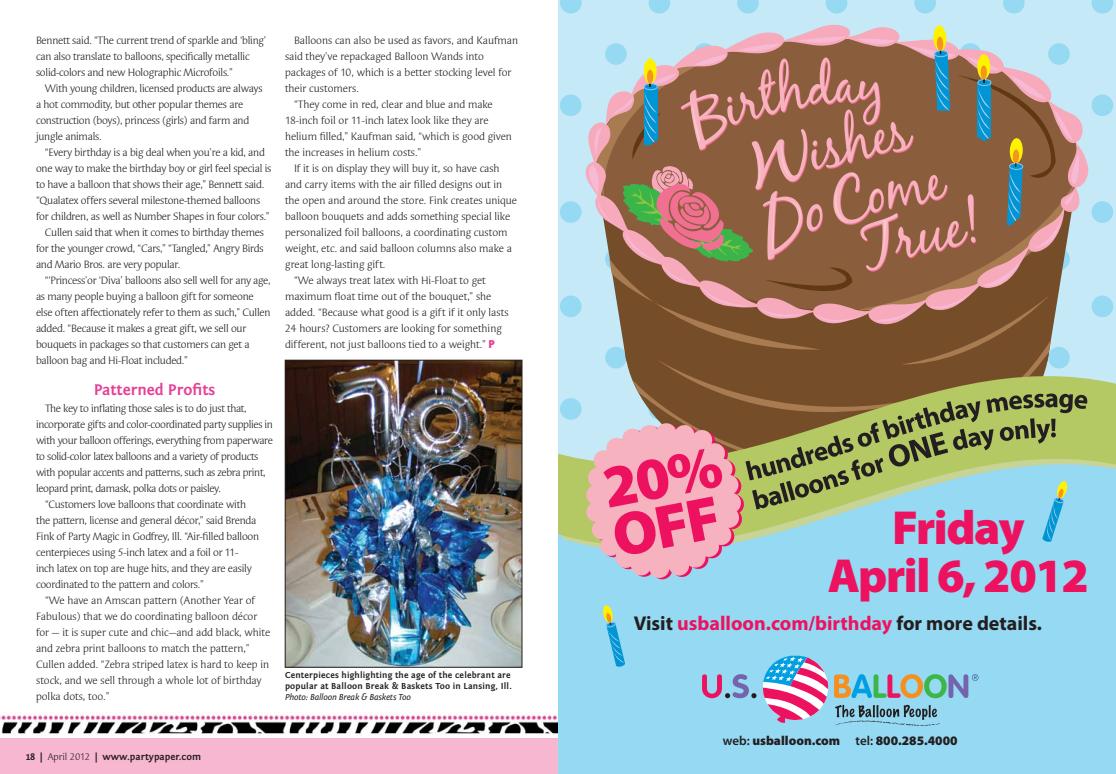
<style>
.page{position:relative;width:1116px;height:774px;background:#fff}
.page>*{position:absolute;margin:0;border:0;box-sizing:border-box;transform-origin:0 0}
.t1{font:900 48px/48px "Myriad Pro";letter-spacing:-.03em;color:#ed125f;text-align:center}
.t2{font:700 20px "Myriad Pro";color:#ed125f}
.t3{font:700 16px "Fontin Sans";color:#e64097}
.t4{font:900 13px "Myriad Pro";color:#231f20}
.t5{font:11px/16px "Syndor";letter-spacing:-.02em;color:#231f20}
.t6{font:11px "Syndor";color:#231f20}
.t7{font:700 10px "Fontin Sans";color:#231f20}
.t8{font:700 9px/11px "Fontin Sans";letter-spacing:.02em;color:#231f20}
.t9{font:italic 9px "Fontin Sans";letter-spacing:-.02em;color:#231f20}
.s1{font-family:"Helvetica Neue";font-weight:900;font-stretch:condensed;color:#e64097}
.s2{font-family:"Syndor";font-weight:400}
.s3{color:#231f20}
.s4{font-weight:600}
</style>
<div class="page">
<div style="left:0;top:738px;width:558px;height:36px;background:#f7b7d0"></div>
<img style="left:0;top:714px;width:558px;height:21px">
<div style="left:558px;top:0;width:558px;height:471px;background:#c5e9f7"></div>
<div style="left:558px;top:601px;width:558px;height:173px;background:#95d9f2"></div>
<svg style="left:1003px;top:0;width:22px;height:13px"></svg>
<svg style="left:737px;top:0;width:22px;height:13px"></svg>
<svg style="left:560px;top:0;width:22px;height:13px"></svg>
<svg style="left:826px;top:0;width:21px;height:13px"></svg>
<svg style="left:1092px;top:0;width:21px;height:13px"></svg>
<svg style="left:914px;top:0;width:22px;height:13px"></svg>
<svg style="left:649px;top:0;width:21px;height:13px"></svg>
<div style="left:560px;top:296px;width:22px;height:21px;background:#95d9f2;border-radius:50%"></div>
<div style="left:1092px;top:296px;width:21px;height:21px;background:#95d9f2;border-radius:50%"></div>
<div style="left:560px;top:94px;width:22px;height:22px;background:#95d9f2;border-radius:50%"></div>
<div style="left:1092px;top:94px;width:21px;height:22px;background:#95d9f2;border-radius:50%"></div>
<div style="left:560px;top:201px;width:22px;height:22px;background:#95d9f2;border-radius:50%"></div>
<div style="left:1092px;top:201px;width:21px;height:22px;background:#95d9f2;border-radius:50%"></div>
<svg style="left:702px;top:674px;width:55px;height:24px"></svg>
<svg style="left:834px;top:674px;width:144px;height:24px;background:#90b1ac"></svg>
<svg style="left:835px;top:705px;width:106px;height:21px;background:#78aabd"></svg>
<svg style="left:763px;top:654px;width:65px;height:70px"></svg>
<svg style="left:602px;top:605px;width:23px;height:62px"></svg>
<svg style="left:558px;top:378px;width:558px;height:218px;background:#9cd6d8"></svg>
<img style="left:287px;top:362px;width:233px;height:303px">
<div style="left:285px;top:360px;width:237px;height:307px;border:1px solid #231f20"></div>
<svg style="left:563px;top:25px;width:526px;height:556px;background:#a29481"></svg>
<p class="t5" style="left:36px;top:33px;width:232px">Bennett said. “The current trend of sparkle and ‘bling’ can also translate to balloons, specifically metallic solid-colors and new Holographic Microfoils.”</p>
<p class="t5" style="left:36px;top:81px;width:228px;text-indent:9px">With young children, licensed products are always a hot commodity, but other popular themes are construction (boys), princess (girls) and farm and jungle animals.</p>
<p class="t5" style="left:45px;top:145px;width:221px">“Every birthday is a big deal when you’re a kid, and</p>
<p class="t5" style="left:36px;top:161px;width:237px">one way to make the birthday boy or girl feel special is</p>
<p class="t5" style="left:36px;top:177px;width:230px">to have a balloon that shows their age,” Bennett said.</p>
<p class="t5" style="left:36px;top:193px;width:226px">“Qualatex offers several milestone-themed balloons</p>
<p class="t5" style="left:36px;top:209px;width:235px">for children, as well as Number Shapes in four colors.”</p>
<p class="t5" style="left:45px;top:225px;width:220px">Cullen said that when it comes to birthday themes</p>
<p class="t5" style="left:36px;top:241px;width:229px">for the younger crowd, “Cars,” “Tangled,” Angry Birds</p>
<p class="t5" style="left:36px;top:257px;width:146px">and Mario Bros. are very popular.</p>
<p class="t5" style="left:45px;top:273px;width:227px">“‘Princess’or ‘Diva’ balloons also sell well for any age,</p>
<p class="t5" style="left:36px;top:289px;width:219px">as many people buying a balloon gift for someone</p>
<p class="t5" style="left:36px;top:305px;width:236px">else often affectionately refer to them as such,” Cullen</p>
<p class="t5" style="left:36px;top:321px;width:212px">added. “Because it makes a great gift, we sell our</p>
<p class="t5" style="left:36px;top:337px;width:215px">bouquets in packages so that customers can get a</p>
<p class="t5" style="left:36px;top:353px;width:153px">balloon bag and Hi-Float included.”</p>
<h3 class="t3" style="left:94px;top:381px;width:123px">Patterned Profits</h3>
<p class="t5" style="left:45px;top:401px;width:203px">The key to inflating those sales is to do just that,</p>
<p class="t5" style="left:36px;top:417px;width:239px">incorporate gifts and color-coordinated party supplies in</p>
<p class="t5" style="left:36px;top:433px;width:238px">with your balloon offerings, everything from paperware</p>
<p class="t5" style="left:36px;top:449px;width:224px">to solid-color latex balloons and a variety of products</p>
<p class="t5" style="left:36px;top:465px;width:231px">with popular accents and patterns, such as zebra print,</p>
<p class="t5" style="left:36px;top:481px;width:186px">leopard print, damask, polka dots or paisley.</p>
<p class="t5" style="left:45px;top:497px;width:203px">“Customers love balloons that coordinate with</p>
<p class="t5" style="left:36px;top:513px;width:222px">the pattern, license and general décor,” said Brenda</p>
<p class="t5" style="left:36px;top:529px;width:225px">Fink of Party Magic in Godfrey, Ill. “Air-filled balloon</p>
<p class="t5" style="left:36px;top:545px;width:204px">centerpieces using 5-inch latex and a foil or 11-</p>
<p class="t5" style="left:36px;top:561px;width:217px">inch latex on top are huge hits, and they are easily</p>
<p class="t5" style="left:36px;top:577px;width:169px">coordinated to the pattern and colors.”</p>
<p class="t6" style="left:45px;top:594px;width:212px">“We have an Amscan pattern (Another Year of</p>
<p class="t6" style="left:36px;top:610px;width:223px">Fabulous) that we do coordinating balloon décor</p>
<p class="t6" style="left:36px;top:626px;width:236px">for — it is super cute and chic—and add black, white</p>
<p class="t6" style="left:36px;top:642px;width:215px">and zebra print balloons to match the pattern,”</p>
<p class="t6" style="left:36px;top:658px;width:235px">Cullen added. “Zebra striped latex is hard to keep in</p>
<p class="t6" style="left:36px;top:674px;width:227px">stock, and we sell through a whole lot of birthday</p>
<p class="t6" style="left:36px;top:690px;width:75px">polka dots, too.”</p>
<p class="t6" style="left:294px;top:34px;width:226px">Balloons can also be used as favors, and Kaufman</p>
<p class="t6" style="left:285px;top:50px;width:201px">said they’ve repackaged Balloon Wands into</p>
<p class="t6" style="left:285px;top:66px;width:228px">packages of 10, which is a better stocking level for</p>
<p class="t6" style="left:285px;top:82px;width:75px">their customers.</p>
<p class="t6" style="left:294px;top:98px;width:200px">“They come in red, clear and blue and make</p>
<p class="t6" style="left:285px;top:114px;width:205px">18-inch foil or 11-inch latex look like they are</p>
<p class="t6" style="left:285px;top:130px;width:229px">helium filled,” Kaufman said, “which is good given</p>
<p class="t6" style="left:285px;top:146px;width:138px">the increases in helium costs.”</p>
<p class="t6" style="left:294px;top:162px;width:207px">If it is on display they will buy it, so have cash</p>
<p class="t6" style="left:285px;top:178px;width:219px">and carry items with the air filled designs out in</p>
<p class="t6" style="left:285px;top:194px;width:234px">the open and around the store. Fink creates unique</p>
<p class="t6" style="left:285px;top:210px;width:227px">balloon bouquets and adds something special like</p>
<p class="t6" style="left:285px;top:226px;width:224px">personalized foil balloons, a coordinating custom</p>
<p class="t6" style="left:285px;top:242px;width:229px">weight, etc. and said balloon columns also make a</p>
<p class="t6" style="left:285px;top:258px;width:102px">great long-lasting gift.</p>
<p class="t6" style="left:294px;top:274px;width:193px">“We always treat latex with Hi-Float to get</p>
<p class="t6" style="left:285px;top:290px;width:208px">maximum float time out of the bouquet,” she</p>
<p class="t6" style="left:285px;top:306px;width:225px">added. “Because what good is a gift if it only lasts</p>
<p class="t6" style="left:285px;top:322px;width:218px">24 hours? Customers are looking for something</p>
<p class="t6" style="left:285px;top:338px;width:211px">different, not just balloons tied to a weight.” <span class="s1">P</span></p>
<p class="t8" style="left:285px;top:670px;width:228px">Centerpieces highlighting the age of the celebrant are popular at Balloon Break &amp; Baskets Too in Lansing, Ill.</p>
<p class="t9" style="left:285px;top:692px;width:128px">Photo: Balloon Break &amp; Baskets Too</p>
<p class="t7" style="left:26px;top:751px;width:177px">18 | <span class="s2">April 2012</span> | www.partypaper.com</p>
<h1 class="t1" style="left:828px;top:505px;width:263px">Friday<br>April 6, 2012</h1>
<h2 class="t2" style="left:634px;top:612px;width:410px"><span class="s3">Visit</span> usballoon.com/birthday <span class="s3">for more details.</span></h2>
<p class="t4" style="left:723px;top:733px;width:236px"><span class="s4">web:</span> usballoon.com <span class="s4">tel:</span> 800.285.4000</p>
</div>
